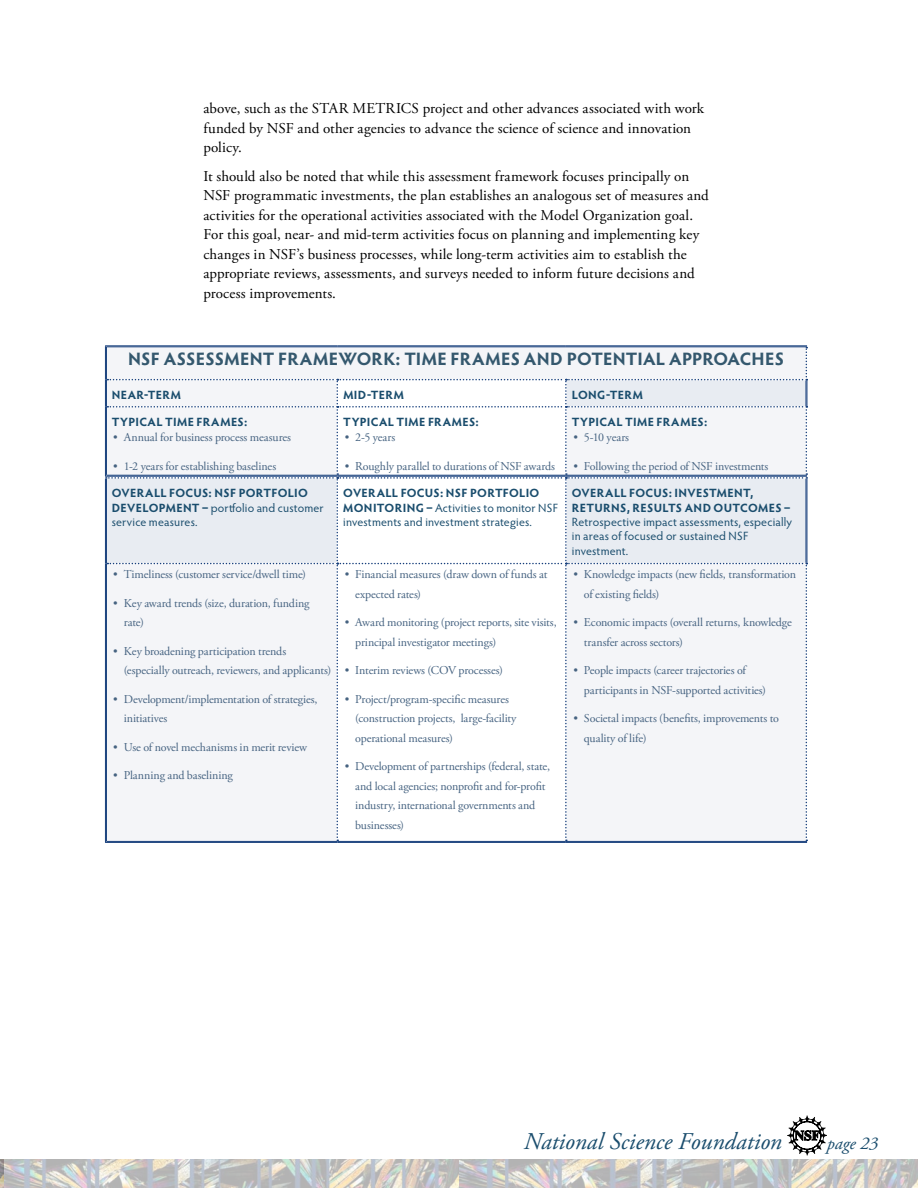
<style>
.page{position:relative;width:918px;height:1188px;background:#fff}
.page>*{position:absolute;margin:0;border:0;box-sizing:border-box;transform-origin:0 0}
.t1{font:italic 24px "Adobe Garamond Pro";color:#1a4d6d}
.t2{font:700 18px "Hypatia Sans Pro";letter-spacing:.01em;color:#34586e}
.t3{font:italic 18px "Adobe Garamond Pro";letter-spacing:-.005em;color:#1a4d6d}
.t4{font:15px/19.5px "Adobe Garamond Pro";letter-spacing:.005em;color:#000}
.t5{font:12px/19.5px "Adobe Garamond Pro";letter-spacing:-.01em;color:#466381}
.t6{font:700 12px "Hypatia Sans Pro";letter-spacing:.03em;color:#1a4d6d}
.t7{font:12px/14.4px "Hypatia Sans Pro";letter-spacing:.015em;color:#1a4d6d}
.s1{font-weight:700}
</style>
<div class="page">
<img style="left:3px;top:1159px;width:915px;height:29px">
<img style="left:0;top:1159px;width:3px;height:29px">
<svg style="left:787px;top:1116px;width:40px;height:39px"></svg>
<hr style="left:105px;top:346px;width:1px;height:34px;background:#173f7c">
<hr style="left:105px;top:345px;width:232px;height:1px;background:#173f7c">
<hr style="left:337px;top:345px;width:229px;height:1px;background:#173f7c">
<hr style="left:566px;top:345px;width:241px;height:1px;background:#173f7c">
<hr style="left:105px;top:564px;width:1px;height:278px;background:#173f7c">
<hr style="left:106px;top:841px;width:231px;height:1px;background:#173f7c">
<hr style="left:105px;top:842px;width:232px;height:1px;background:#173f7c">
<hr style="left:566px;top:841px;width:241px;height:1px;background:#173f7c">
<hr style="left:566px;top:842px;width:241px;height:1px;background:#173f7c">
<svg style="left:105px;top:347px;width:703px;height:494px"></svg>
<hr style="left:337px;top:841px;width:229px;height:1px;background:#173f7c">
<hr style="left:337px;top:842px;width:229px;height:1px;background:#173f7c">
<p class="t4" style="left:203px;top:100px;width:502px">above, such as the STAR METRICS project and other advances associated with work funded by NSF and other agencies to advance the science of science and innovation policy.</p>
<p class="t4" style="left:203px;top:167px;width:507px">It should also be noted that while this assessment framework focuses principally on NSF programmatic investments, the plan establishes an analogous set of measures and activities for the operational activities associated with the Model Organization goal.<br>For this goal, near- and mid-term activities focus on planning and implementing key changes in NSF’s business processes, while long-term activities aim to establish the appropriate reviews, assessments, and surveys needed to inform future decisions and process improvements.</p>
<h2 class="t2" style="left:128px;top:346px;width:61px">NSF ASSESSMENT</h2>
<h2 class="t2" style="left:278px;top:346px;width:23px">FRAME</h2>
<h2 class="t2" style="left:339px;top:346px;width:88px">WORK: TIME</h2>
<h2 class="t2" style="left:451px;top:346px;width:22px">FRAMES</h2>
<h2 class="t2" style="left:524px;top:346px;width:14px">AND</h2>
<h2 class="t2" style="left:567px;top:346px;width:23px">POTENTIAL</h2>
<h2 class="t2" style="left:669px;top:346px;width:26px">APPROAC</h2>
<h2 class="t2" style="left:752px;top:346px;width:23px">HES</h2>
<p class="t6" style="left:112px;top:386px;width:18px">NEAR</p>
<p class="t6" style="left:144px;top:386px;width:13px">-TERM</p>
<p class="t6" style="left:343px;top:386px;width:37px">MID-TERM</p>
<p class="t6" style="left:572px;top:386px;width:16px">LONG</p>
<p class="t6" style="left:606px;top:386px;width:13px">-TERM</p>
<p class="t6" style="left:112px;top:413px;width:17px">TYPICAL</p>
<p class="t6" style="left:165px;top:413px;width:16px">TIME</p>
<p class="t6" style="left:197px;top:413px;width:9px">FRAMES</p>
<p class="t6" style="left:244px;top:413px;width:5px">:</p>
<p class="t5" style="left:113px;top:428px;width:179px">• Annual for business process measures</p>
<p class="t5" style="left:113px;top:456px;width:164px">• 1-2 years for establishing baselines</p>
<p class="t6" style="left:343px;top:413px;width:17px">TYPICAL</p>
<p class="t6" style="left:397px;top:413px;width:16px">TIME</p>
<p class="t6" style="left:428px;top:413px;width:9px">FRAMES</p>
<p class="t6" style="left:476px;top:413px;width:5px">:</p>
<p class="t5" style="left:345px;top:428px;width:52px">• 2-5 years</p>
<p class="t5" style="left:345px;top:456px;width:212px">• Roughly parallel to durations of NSF awards</p>
<p class="t6" style="left:572px;top:413px;width:17px">TYPICAL</p>
<p class="t6" style="left:625px;top:413px;width:16px">TIME</p>
<p class="t6" style="left:657px;top:413px;width:9px">FRAMES</p>
<p class="t6" style="left:704px;top:413px;width:5px">:</p>
<p class="t5" style="left:573px;top:428px;width:57px">• 5-10 years</p>
<p class="t5" style="left:573px;top:456px;width:197px">• Following the period of NSF investments</p>
<p class="t6" style="left:112px;top:485px;width:27px">OVERALL</p>
<p class="t6" style="left:169px;top:485px;width:16px">FOCUS</p>
<p class="t6" style="left:209px;top:485px;width:46px">: NSF PORTFOLIO</p>
<p class="t6" style="left:112px;top:499px;width:18px">DEVELOPMENT</p>
<p class="t7" style="left:202px;top:500px;width:123px"><span class="s1">–</span> portfolio and customer</p>
<p class="t7" style="left:112px;top:514px;width:87px">service measures.</p>
<p class="t6" style="left:343px;top:485px;width:27px">OVERALL</p>
<p class="t6" style="left:401px;top:485px;width:16px">FOCUS</p>
<p class="t6" style="left:440px;top:485px;width:46px">: NSF PORTFOLIO</p>
<p class="t6" style="left:343px;top:499px;width:20px">MONITORING</p>
<p class="t7" style="left:343px;top:500px;width:216px;text-indent:83px"><span class="s1">–</span> Activities to monitor NSF investments and investment strategies.</p>
<p class="t5" style="left:113px;top:565px;width:194px">• Timeliness (customer service/dwell time)</p>
<p class="t5" style="left:124px;top:594px;width:187px;text-indent:-10px">• Key award trends (size, duration, funding rate)</p>
<p class="t5" style="left:124px;top:642px;width:209px;text-indent:-10px">• Key broadening participation trends (especially outreach, reviewers, and applicants)</p>
<p class="t5" style="left:124px;top:690px;width:195px;text-indent:-10px">• Development/implementation of strategies, initiatives</p>
<p class="t5" style="left:113px;top:738px;width:195px">• Use of novel mechanisms in merit review</p>
<p class="t5" style="left:113px;top:766px;width:121px">• Planning and baselining</p>
<p class="t5" style="left:355px;top:565px;width:194px;text-indent:-10px">• Financial measures (draw down of funds at expected rates)</p>
<p class="t5" style="left:355px;top:613px;width:203px;text-indent:-10px">• Award monitoring (project reports, site visits, principal investigator meetings)</p>
<p class="t5" style="left:345px;top:661px;width:160px">• Interim reviews (COV processes)</p>
<p class="t5" style="left:355px;top:690px;width:163px;text-indent:-10px">• Project/program-specific measures (construction projects, large-facility operational measures)</p>
<p class="t5" style="left:355px;top:757px;width:196px;text-indent:-10px">• Development of partnerships (federal, state, and local agencies; nonprofit and for-profit industry, international governments and businesses)</p>
<p class="t6" style="left:572px;top:485px;width:27px">OVERALL</p>
<p class="t6" style="left:629px;top:485px;width:16px">FOCUS</p>
<p class="t6" style="left:669px;top:485px;width:19px">: INVESTMENT</p>
<p class="t6" style="left:750px;top:485px;width:5px">,</p>
<p class="t6" style="left:572px;top:499px;width:9px">RETURNS</p>
<p class="t6" style="left:627px;top:499px;width:14px">, RESULTS</p>
<p class="t6" style="left:685px;top:499px;width:10px">AND</p>
<p class="t6" style="left:714px;top:499px;width:10px">OUTCOMES</p>
<p class="t6" style="left:784px;top:499px;width:8px">–</p>
<p class="t7" style="left:572px;top:514px;width:222px">Retrospective impact assessments, especially in areas of focused or sustained NSF investment.</p>
<p class="t5" style="left:584px;top:565px;width:214px;text-indent:-10px">• Knowledge impacts (new fields, transformation of existing fields)</p>
<p class="t5" style="left:584px;top:613px;width:209px;text-indent:-10px">• Economic impacts (overall returns, knowledge transfer across sectors)</p>
<p class="t5" style="left:584px;top:661px;width:184px;text-indent:-10px">• People impacts (career trajectories of participants in NSF-supported activities)</p>
<p class="t5" style="left:584px;top:709px;width:197px;text-indent:-10px">• Societal impacts (benefits, improvements to quality of life)</p>
<h1 class="t1" style="left:524px;top:1127px;width:260px">National Science Foundation</h1>
<h2 class="t3" style="left:827px;top:1133px;width:53px">page 23</h2>
</div>
